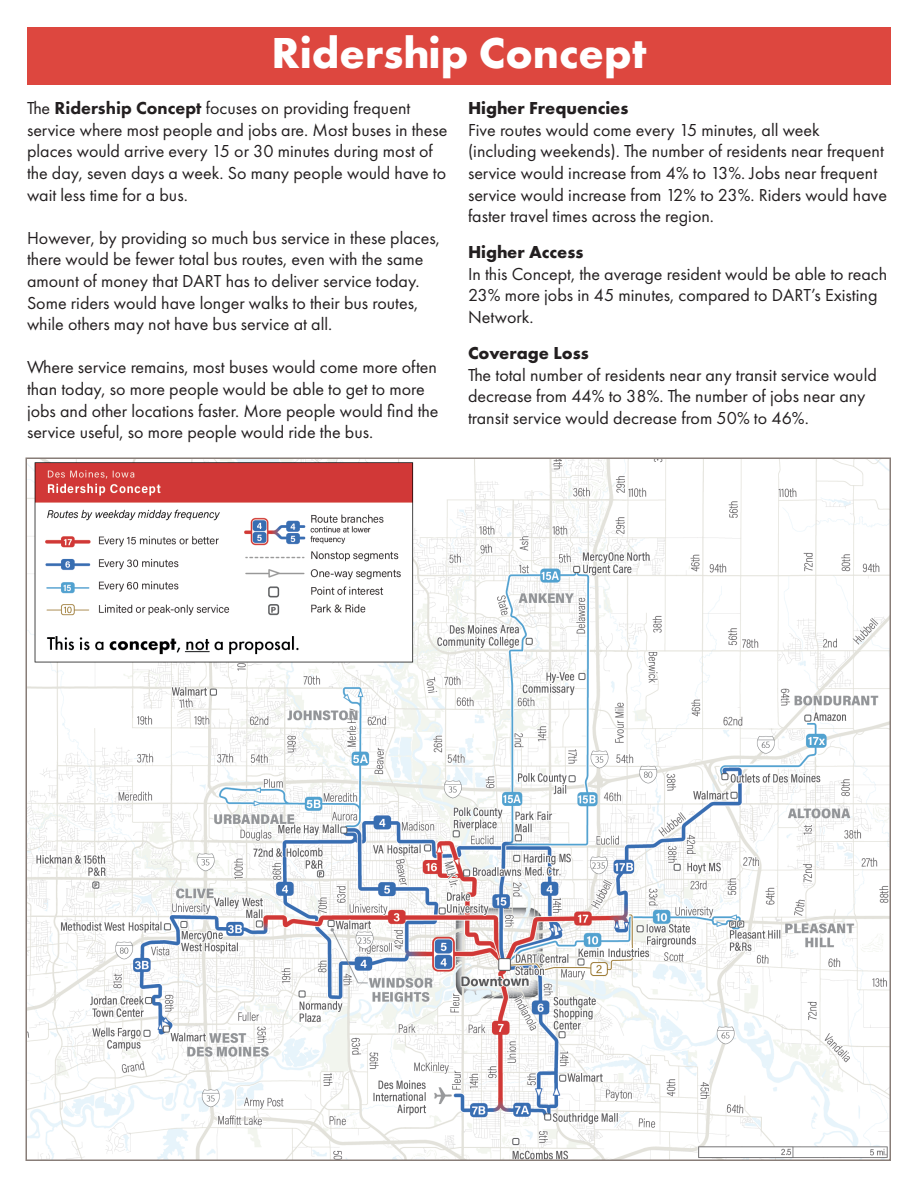
<style>
.page{position:relative;width:918px;height:1188px;background:#fff}
.page>*{position:absolute;margin:0;border:0;box-sizing:border-box;transform-origin:0 0}
.t1{font:700 45px "Futura PT";color:#fff}
.Body_Text{font:18px/21.6px "Futura PT";color:#231f20}
.Body_Text-2{font:700 18px "Futura PT";color:#231f20}
.s1{font-weight:800}
</style>
<div class="page">
<div style="left:27px;top:27px;width:864px;height:57px;background:#dd473f"></div>
<img style="left:28px;top:460px;width:860px;height:698px">
<p class="t1" style="left:272px;top:24px;width:376px">Ridership Concept</p>
<p class="Body_Text" style="left:27px;top:97px;width:422px">The <span class="s1">Ridership Concept</span> focuses on providing frequent service where most people and jobs are. Most buses in these places would arrive every 15 or 30 minutes during most of the day, seven days a week. So many people would have to wait less time for a bus.</p>
<p class="Body_Text" style="left:27px;top:227px;width:414px">However, by providing so much bus service in these places, there would be fewer total bus routes, even with the same amount of money that DART has to deliver service today.<br>Some riders would have longer walks to their bus routes, while others may not have bus service at all.</p>
<p class="Body_Text" style="left:27px;top:356px;width:413px">Where service remains, most buses would come more often than today, so more people would be able to get to more jobs and other locations faster. More people would find the service useful, so more people would ride the bus.</p>
<p class="Body_Text-2" style="left:468px;top:96px;width:162px">Higher Frequencies</p>
<p class="Body_Text" style="left:468px;top:119px;width:421px">Five routes would come every 15 minutes, all week (including weekends). The number of residents near frequent service would increase from 4% to 13%. Jobs near frequent service would increase from 12% to 23%. Riders would have faster travel times across the region.</p>
<p class="Body_Text-2" style="left:468px;top:240px;width:117px">Higher Access</p>
<p class="Body_Text" style="left:468px;top:263px;width:421px">In this Concept, the average resident would be able to reach<br>23% more jobs in 45 minutes, compared to DART’s Existing<br>Network.</p>
<p class="Body_Text-2" style="left:468px;top:341px;width:122px">Coverage Loss</p>
<p class="Body_Text" style="left:468px;top:364px;width:410px">The total number of residents near any transit service would decrease from 44% to 38%. The number of jobs near any transit service would decrease from 50% to 46%.</p>
</div>
